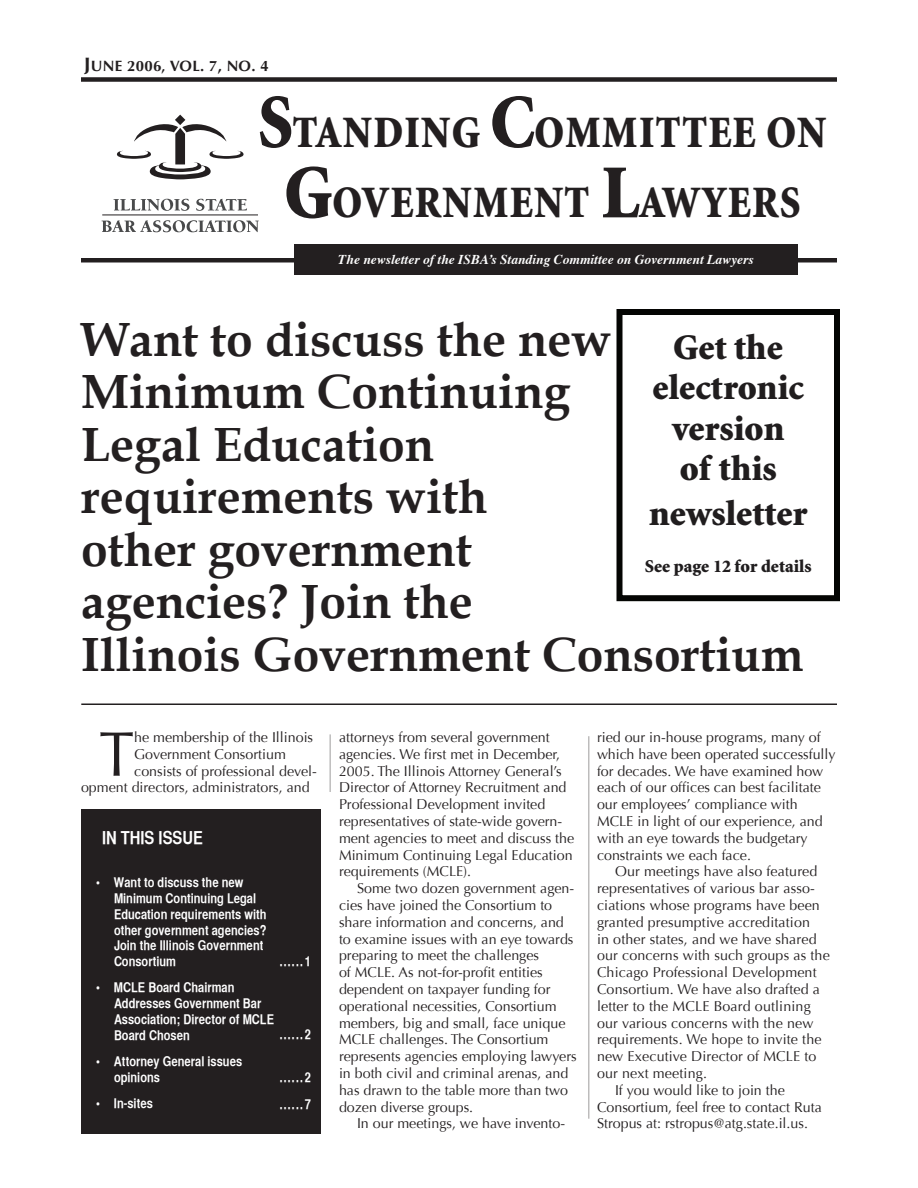
<style>
.page{position:relative;width:918px;height:1188px;background:#fff}
.page>*{position:absolute;margin:0;border:0;box-sizing:border-box;transform-origin:0 0}
.Drop_Cap{font:63.3px "Optima";color:#231f20}
.heading_page_1{font:700 48px/52.5px "Book Antiqua";color:#231f20}
.t1{font:900 45px/70.5px "Minion Std";letter-spacing:.03em;color:#231f20;text-align:center;scale:.9 1}
.t2{font:900 36px/40.5px "Minion Std";color:#201d1e;text-align:center}
.contents_box{font:18px "Helvetica CY Plain";color:#fff}
.t3{font:900 18px "Minion Std";color:#201d1e}
.t4{font:18px "Helvetica CY Bold";color:#fff}
.t5{font:700 15px "Optima";letter-spacing:.02em;color:#231f20}
.body_copy{font:14.25px/16.8px "Optima";color:#231f20}
.Drop_Cap-2{font:14.25px/16.8px "Optima";color:#231f20}
.contents_box-2{font:13.5px/15.8px "Helvetica CY Bold";color:#fff}
.t6{font:italic 700 13.5px "Times";color:#fff}
.s1{font-size:19.5px}
.s2{font-size:13.5px}
.s3{font-size:76.5px}
</style>
<div class="page">
<div style="left:81px;top:77px;width:756px;height:5px;background:#231f20"></div>
<hr style="left:81px;top:258px;width:756px;height:4px;background:#231f20">
<svg style="left:117px;top:115px;width:127px;height:64px"></svg>
<svg style="left:114px;top:199px;width:76px;height:12px"></svg>
<svg style="left:196px;top:199px;width:51px;height:12px"></svg>
<svg style="left:102px;top:220px;width:157px;height:12px"></svg>
<hr style="left:102px;top:214px;width:156px;height:1px;background:#231f20">
<div style="left:294px;top:244px;width:504px;height:31px;background:#231f20"></div>
<hr style="left:81px;top:704px;width:756px;height:1px;background:#231f20">
<hr style="left:329px;top:734px;width:2px;height:58px;background:#231f20">
<div style="left:616px;top:309px;width:224px;height:292px;border:6px solid #040503"></div>
<div style="left:81px;top:809px;width:240px;height:325px;background:#231f20"></div>
<hr style="left:588px;top:736px;width:2px;height:383px;background:#231f20">
<p class="t5" style="left:84px;top:57px;width:186px"><span class="s1">J</span>UNE 2006<span class="s2">,</span> VOL. 7, NO. 4</p>
<p class="t1" style="left:258px;top:99px;width:633px"><span class="s3">S</span>tanding <span class="s3">C</span>ommittee on<br><span class="s3">G</span>overnment <span class="s3">L</span>awyers</p>
<p class="t6" style="left:338px;top:246px;width:417px">The newsletter of the ISBA’s Standing Committee on Government Lawyers</p>
<p class="heading_page_1" style="left:81px;top:314px;width:724px">Want to discuss the new<br>Minimum Continuing<br>Legal Education<br>requirements with<br>other government<br>agencies? Join the<br>Illinois Government Consortium</p>
<p class="t2" style="left:653px;top:328px;width:153px">Get the electronic version of this</p>
<p class="t2" style="left:649px;top:495px;width:160px">newsletter</p>
<p class="t3" style="left:645px;top:557px;width:168px">See page 12 for details</p>
<p class="Drop_Cap" style="left:99px;top:718px;width:37px">T</p>
<p class="Drop_Cap-2" style="left:134px;top:729px;width:180px">he membership of the Illinois</p>
<p class="Drop_Cap-2" style="left:134px;top:746px;width:153px">Government Consortium</p>
<p class="Drop_Cap-2" style="left:134px;top:763px;width:184px">consists of professional devel-</p>
<p class="Drop_Cap-2" style="left:81px;top:779px;width:230px">opment directors, administrators, and</p>
<p class="t4" style="left:102px;top:827px;width:102px">In this issue</p>
<p class="contents_box-2" style="left:114px;top:874px;width:154px;text-indent:-18px">• Want to discuss the new<br>Minimum Continuing Legal<br>Education requirements with other government agencies?<br>Join the Illinois Government<br>Consortium</p>
<p class="contents_box-2" style="left:114px;top:979px;width:160px;text-indent:-18px">• MCLE Board Chairman<br>Addresses Government Bar<br>Association; Director of MCLE<br>Board Chosen</p>
<p class="contents_box-2" style="left:114px;top:1053px;width:130px;text-indent:-18px">• Attorney General issues opinions</p>
<p class="contents_box-2" style="left:96px;top:1095px;width:58px">• In-sites</p>
<p class="contents_box-2" style="left:305px;top:953px;width:8px">1</p>
<p class="contents_box" style="left:279px;top:950px;width:26px">......</p>
<p class="contents_box-2" style="left:305px;top:1026px;width:8px">2</p>
<p class="contents_box-2" style="left:305px;top:1069px;width:8px">2</p>
<p class="contents_box-2" style="left:305px;top:1096px;width:8px">7</p>
<p class="contents_box" style="left:279px;top:1022px;width:26px">......</p>
<p class="contents_box" style="left:279px;top:1065px;width:26px">......</p>
<p class="contents_box" style="left:279px;top:1092px;width:26px">......</p>
<p class="Drop_Cap-2" style="left:339px;top:729px;width:237px">attorneys from several government agencies. We first met in December, 2005. The Illinois Attorney General’s Director of Attorney Recruitment and Professional Development invited representatives of state-wide govern&shy;ment agencies to meet and discuss the Minimum Continuing Legal Education requirements (MCLE).</p>
<p class="body_copy" style="left:339px;top:880px;width:239px;text-indent:18px">Some two dozen government agen&shy;cies have joined the Consortium to share information and concerns, and to examine issues with an eye towards preparing to meet the challenges<br>of MCLE. As not-for-profit entities dependent on taxpayer funding for operational necessities, Consortium members, big and small, face unique MCLE challenges. The Consortium represents agencies employing lawyers in both civil and criminal arenas, and has drawn to the table more than two dozen diverse groups.</p>
<p class="body_copy" style="left:357px;top:1115px;width:210px">In our meetings, we have invento-</p>
<p class="body_copy" style="left:597px;top:729px;width:240px">ried our in-house programs, many of which have been operated successfully for decades. We have examined how each of our offices can best facilitate our employees’ compliance with MCLE in light of our experience, and with an eye towards the budgetary constraints we each face.</p>
<p class="body_copy" style="left:597px;top:863px;width:234px;text-indent:18px">Our meetings have also featured representatives of various bar asso&shy;ciations whose programs have been granted presumptive accreditation<br>in other states, and we have shared our concerns with such groups as the Chicago Professional Development Consortium. We have also drafted a letter to the MCLE Board outlining our various concerns with the new requirements. We hope to invite the new Executive Director of MCLE to our next meeting.</p>
<p class="body_copy" style="left:597px;top:1082px;width:226px;text-indent:18px">If you would like to join the<br>Consortium, feel free to contact Ruta<br>Stropus at: rstropus@atg.state.il.us.</p>
</div>
